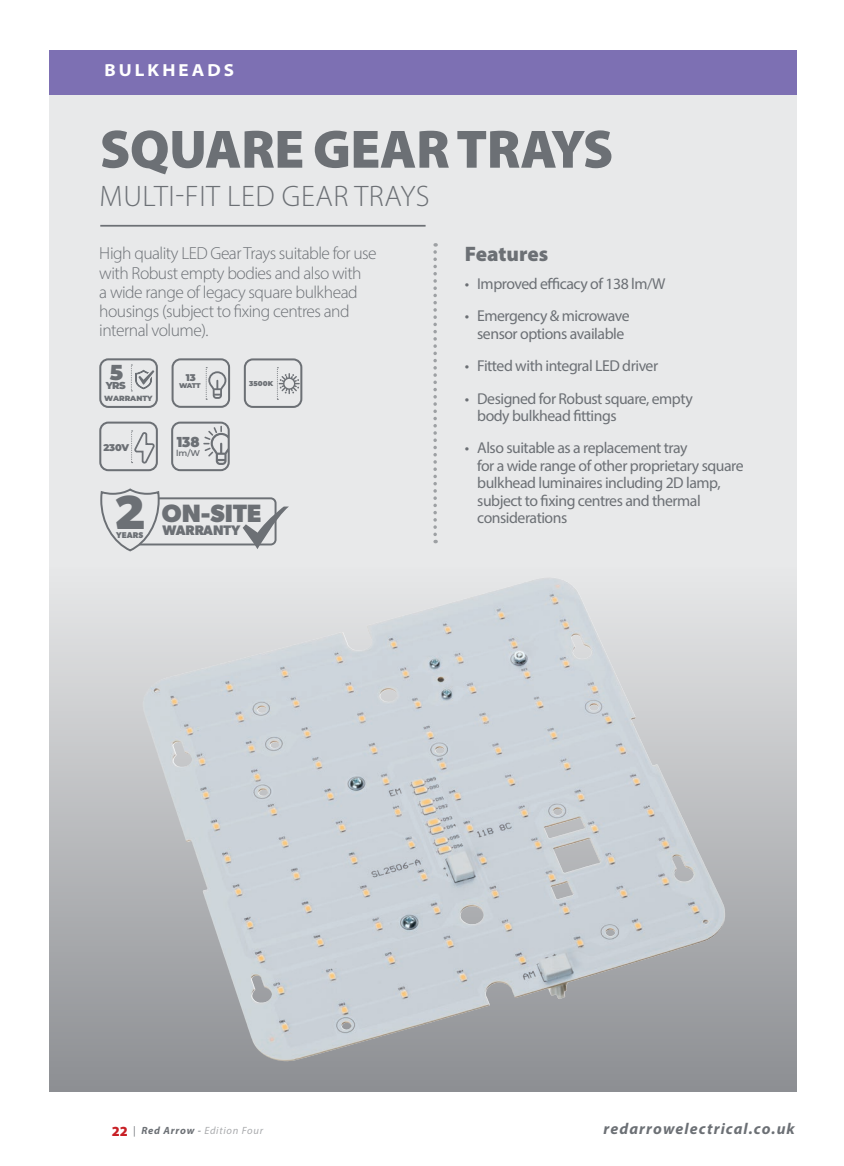
<style>
.page{position:relative;width:844px;height:1166px;background:#fff}
.page>*{position:absolute;margin:0;border:0;box-sizing:border-box;transform-origin:0 0}
.t1{font:900 54.43px "Myriad Pro";letter-spacing:-.01em;color:#6c7075}
.t2{font:700 48.12px "Gibson";color:#6c7075}
.t3{font:300 29.75px "Myriad Pro";letter-spacing:.02em;color:#6c7075}
.t4{font:700 25.2px "Gibson";color:#6c7075}
.t5{font:900 21px "Myriad Pro";color:#6c7075}
.t6{font:300 17.5px/19.2px "Myriad Pro";letter-spacing:-.03em;color:#6c7075}
.t7{font:700 semi-expanded 17.5px "Myriad Pro";letter-spacing:.175em;color:#fff}
.t8{font:15.75px/17.5px "Myriad Pro";letter-spacing:-.03em;color:#6c7075}
.t9{font:italic 700 15.75px "Myriad Pro";letter-spacing:.07em;color:#6c7075}
.t10{font:900 14.35px "Montserrat";color:#6c7075;scale:.94 1}
.t11{font:700 13.83px "Gibson";color:#6c7075}
.t12{font:italic 10.5px "Myriad Pro";letter-spacing:.07em;color:#a9aaad}
.t13{font:900 9.97px "Montserrat";color:#6c7075}
.t14{font:900 9.8px "Montserrat";letter-spacing:-.02em;color:#6c7075}
.t15{font:700 8.4px "Gibson";color:#6c7075}
.t16{font:600 8.4px "Montserrat";color:#6c7075}
.t17{font:900 7.52px "Montserrat";letter-spacing:-.005em;color:#6c7075}
.t18{font:900 7px "Montserrat";color:#6c7075}
.s1{font-weight:900;font-style:normal;font-size:14px;color:#c82026}
.s2{color:#6c7075}
.s3{font-weight:700;color:#6c7075}
</style>
<div class="page">
<div style="left:50px;top:50px;width:746px;height:1041px;background:#e8e9ea"></div>
<hr style="left:100px;top:225px;width:325px;height:2px;background:#6c7075">
<div style="left:50px;top:50px;width:746px;height:45px;background:#7d70b3"></div>
<div style="left:171px;top:358px;width:59px;height:50px;border:2px solid #6c7075;border-radius:8px"></div>
<svg style="left:206px;top:367px;width:20px;height:33px"></svg>
<div style="left:244px;top:358px;width:58px;height:50px;border:2px solid #6c7075;border-radius:8px"></div>
<svg style="left:277px;top:367px;width:23px;height:33px"></svg>
<div style="left:99px;top:358px;width:59px;height:50px;border:2px solid #6c7075;border-radius:8px"></div>
<svg style="left:131px;top:364px;width:23px;height:27px"></svg>
<svg style="left:50px;top:578px;width:746px;height:513px;background:#bfc3c7"></svg>
<img style="left:404px;top:578px;width:142px;height:37px">
<svg style="left:433px;top:243px;width:4px;height:300px"></svg>
<svg style="left:100px;top:488px;width:189px;height:63px"></svg>
<div style="left:99px;top:422px;width:59px;height:49px;border:2px solid #6c7075;border-radius:8px"></div>
<svg style="left:131px;top:430px;width:25px;height:35px"></svg>
<div style="left:171px;top:422px;width:59px;height:49px;border:2px solid #6c7075;border-radius:8px"></div>
<svg style="left:203px;top:426px;width:26px;height:39px"></svg>
<p class="t7" style="left:104px;top:59px;width:131px">BULKHEADS</p>
<h1 class="t1" style="left:100px;top:113px;width:515px">SQUARE GEAR TRAYS</h1>
<h3 class="t3" style="left:100px;top:178px;width:331px">MULTI-FIT LED GEAR TRAYS</h3>
<p class="t6" style="left:99px;top:244px;width:279px">High quality LED Gear Trays suitable for use with Robust empty bodies and also with<br>a wide range of legacy square bulkhead housings (subject to fixing centres and internal volume).</p>
<p class="t13" style="left:106px;top:378px;width:22px">Y R<sup>5</sup>S</p>
<p class="t17" style="left:104px;top:392px;width:50px">WARRANTY</p>
<p class="t14" style="left:103px;top:440px;width:27px">230V</p>
<p class="t14" style="left:186px;top:370px;width:12px">13</p>
<p class="t18" style="left:179px;top:381px;width:23px">WATT</p>
<p class="t18" style="left:249px;top:378px;width:25px">3500K</p>
<p class="t10" style="left:177px;top:431px;width:26px">138</p>
<p class="t16" style="left:176px;top:447px;width:26px">lm/W</p>
<h2 class="t2" style="left:114px;top:484px;width:33px">2</h2>
<p class="t15" style="left:116px;top:530px;width:28px">YEARS</p>
<h3 class="t4" style="left:162px;top:499px;width:101px">ON-SITE</h3>
<p class="t11" style="left:162px;top:522px;width:79px">WARRANTY</p>
<h3 class="t5" style="left:465px;top:240px;width:85px">Features</h3>
<p class="t8" style="left:465px;top:275px;width:202px">• Improved efficacy of 138 lm/W</p>
<p class="t8" style="left:465px;top:307px;width:166px;text-align:center">• Emergency &amp; microwave sensor options available</p>
<p class="t8" style="left:465px;top:357px;width:195px">• Fitted with integral LED driver</p>
<p class="t8" style="left:477px;top:389px;width:217px;text-indent:-12px">• Designed for Robust square, empty body bulkhead fittings</p>
<p class="t8" style="left:477px;top:439px;width:268px;text-indent:-12px">• Also suitable as a replacement tray<br>for a wide range of other proprietary square bulkhead luminaires including 2D lamp, subject to fixing centres and thermal considerations</p>
<p class="t12" style="left:112px;top:1124px;width:153px"><span class="s1">22</span> <span class="s2">|</span> <span class="s3">Red Arrow</span> <span class="s2">-</span> Edition Four</p>
<p class="t9" style="left:603px;top:1118px;width:193px">redarrowelectrical.co.uk</p>
</div>
